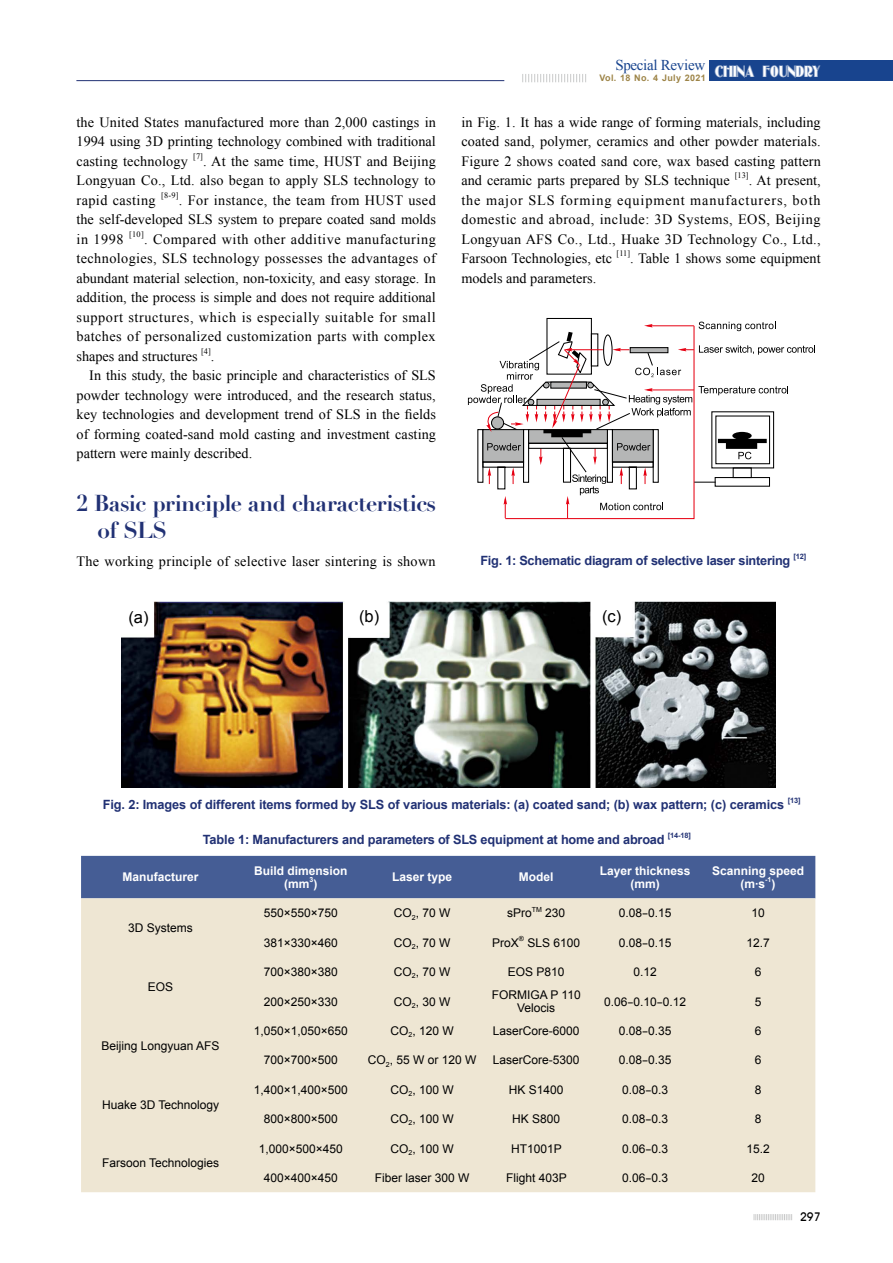
<style>
.page{position:relative;width:893px;height:1263px;background:#fff}
.page>*{position:absolute;margin:0;border:0;box-sizing:border-box;transform-origin:0 0}
.t1{font:700 22.5px/27px "Didot";letter-spacing:-.025em;color:#213174}
.t2{font:16.5px "Arial";color:#000}
.t3{font:15.6px "Oldgate Lane Outline";color:#fff}
.t4{font:15px "Times New Roman";letter-spacing:-.02em;color:#18448e}
.t5{font:14.25px/19.5px "Times New Roman";color:#000;text-align:justify}
.t6{font:14.25px "Times New Roman";letter-spacing:.02em;color:#000}
.t7{font:700 12.75px "Arial";letter-spacing:-.01em;color:#213174}
.t8{font:12px/13.5px "Arial";color:#000;text-align:center}
.t9{font:700 12px/13.5px "Arial";color:#fff;text-align:center}
.t10{font:500 12px "Avant Garde IT Cby BT";color:#000}
.t11{font:700 9px "Arial";letter-spacing:.04em;color:#9d8447}
.t12{font:8.25px "Times New Roman";color:#000}
.t13{font:700 7.5px "Arial";letter-spacing:-.02em;color:#213174}
.t14{font:700 7.05px "Arial";color:#fff}
.t15{font:7.05px "Arial";color:#000}
</style>
<div class="page">
<svg style="left:754px;top:1214px;width:38px;height:6px"></svg>
<div style="left:709px;top:60px;width:184px;height:21px;background:#18448e"></div>
<svg style="left:522px;top:74px;width:64px;height:8px"></svg>
<hr style="left:76px;top:80px;width:428px;height:1px;background:#213174">
<img style="left:122px;top:602px;width:653px;height:185px">
<div style="left:126px;top:606px;width:26px;height:25px;background:#fff"></div>
<div style="left:357px;top:605px;width:26px;height:24px;background:#fff"></div>
<div style="left:600px;top:605px;width:26px;height:24px;background:#fff"></div>
<div style="left:81px;top:856px;width:734px;height:42px;background:#455d95"></div>
<div style="left:81px;top:898px;width:734px;height:294px;background:#eee6d3"></div>
<svg style="left:468px;top:318px;width:347px;height:202px"></svg>
<p class="t5" style="left:77px;top:112px;width:361px">the United States manufactured more than 2,000 castings in 1994 using 3D printing technology combined with traditional casting technology</p>
<p class="t12" style="left:193px;top:151px;width:11px">[7]</p>
<p class="t5" style="left:77px;top:151px;width:361px;text-indent:127px">. At the same time, HUST and Beijing Longyuan Co., Ltd. also began to apply SLS technology to rapid casting</p>
<p class="t12" style="left:161px;top:190px;width:19px">[8-9]</p>
<p class="t5" style="left:77px;top:190px;width:361px;text-indent:102px">. For instance, the team from HUST used the self-developed SLS system to prepare coated sand molds in 1998</p>
<p class="t12" style="left:129px;top:229px;width:16px">[10]</p>
<p class="t5" style="left:77px;top:229px;width:361px;text-indent:68px">. Compared with other additive manufacturing technologies, SLS technology possesses the advantages of abundant material selection, non-toxicity, and easy storage. In addition, the process is simple and does not require additional support structures, which is especially suitable for small batches of personalized customization parts with complex shapes and structures</p>
<p class="t12" style="left:201px;top:346px;width:11px">[4]</p>
<p class="t5" style="left:211px;top:346px;width:5px">.</p>
<p class="t5" style="left:89px;top:365px;width:348px">In this study, the basic principle and characteristics of SLS</p>
<p class="t5" style="left:77px;top:385px;width:361px">powder technology were introduced, and the research status,</p>
<p class="t5" style="left:77px;top:404px;width:361px">key technologies and development trend of SLS in the fields</p>
<p class="t5" style="left:77px;top:424px;width:361px">of forming coated-sand mold casting and investment casting</p>
<p class="t5" style="left:77px;top:443px;width:177px">pattern were mainly described.</p>
<h1 class="t1" style="left:97px;top:490px;width:340px;text-indent:-21px">2 Basic principle and characteristics of SLS</h1>
<p class="t6" style="left:77px;top:551px;width:361px">The working principle of selective laser sintering is shown</p>
<p class="t4" style="left:615px;top:55px;width:91px">Special Review</p>
<p class="t11" style="left:600px;top:72px;width:108px">Vol. 18 No. 4 July 2021</p>
<p class="t3" style="left:715px;top:62px;width:107px">CHINA FOUNDRY</p>
<p class="t5" style="left:461px;top:112px;width:361px">in Fig. 1. It has a wide range of forming materials, including coated sand, polymer, ceramics and other powder materials.<br>Figure 2 shows coated sand core, wax based casting pattern and ceramic parts prepared by SLS technique</p>
<p class="t12" style="left:735px;top:170px;width:15px">[13]</p>
<p class="t5" style="left:461px;top:170px;width:361px;text-indent:287px">. At present, the major SLS forming equipment manufacturers, both domestic and abroad, include: 3D Systems, EOS, Beijing Longyuan AFS Co., Ltd., Huake 3D Technology Co., Ltd., Farsoon Technologies, etc</p>
<p class="t12" style="left:617px;top:248px;width:15px">[11]</p>
<p class="t5" style="left:630px;top:248px;width:192px">. Table 1 shows some equipment</p>
<p class="t5" style="left:461px;top:268px;width:136px">models and parameters.</p>
<p class="t7" style="left:480px;top:552px;width:312px">Fig. 1: Schematic diagram of selective laser sintering</p>
<p class="t13" style="left:794px;top:551px;width:14px">[12]</p>
<p class="t2" style="left:128px;top:607px;width:22px">(a)</p>
<p class="t2" style="left:359px;top:606px;width:22px">(b)</p>
<p class="t2" style="left:602px;top:606px;width:21px">(c)</p>
<p class="t7" style="left:103px;top:796px;width:683px">Fig. 2: Images of different items formed by SLS of various materials: (a) coated sand; (b) wax pattern; (c) ceramics</p>
<p class="t13" style="left:788px;top:796px;width:14px">[13]</p>
<p class="t7" style="left:203px;top:831px;width:463px">Table 1: Manufacturers and parameters of SLS equipment at home and abroad</p>
<p class="t13" style="left:668px;top:831px;width:25px">[14-18]</p>
<p class="t14" style="left:309px;top:875px;width:5px">3</p>
<p class="t9" style="left:392px;top:871px;width:62px">Laser type</p>
<p class="t9" style="left:519px;top:871px;width:36px">Model</p>
<p class="t9" style="left:600px;top:864px;width:92px">Layer thickness (mm)</p>
<p class="t9" style="left:741px;top:864px;width:65px;text-align:left;text-indent:-29px">Scanning speed (m·s</p>
<p class="t9" style="left:123px;top:871px;width:78px">Manufacturer</p>
<p class="t9" style="left:254px;top:864px;width:95px">Build dimension (mm )</p>
<p class="t14" style="left:765px;top:875px;width:8px">-1</p>
<p class="t9" style="left:771px;top:878px;width:5px">)</p>
<p class="t8" style="left:128px;top:921px;width:66px">3D Systems</p>
<p class="t8" style="left:148px;top:980px;width:27px">EOS</p>
<p class="t8" style="left:102px;top:1039px;width:120px">Beijing Longyuan AFS</p>
<p class="t8" style="left:102px;top:1098px;width:119px">Huake 3D Technology</p>
<p class="t8" style="left:102px;top:1156px;width:119px">Farsoon Technologies</p>
<p class="t8" style="left:264px;top:906px;width:76px">550×550×750</p>
<p class="t8" style="left:394px;top:906px;width:58px">CO<sub>2</sub>, 70 W</p>
<p class="t8" style="left:507px;top:906px;width:26px">sPro</p>
<p class="t15" style="left:532px;top:904px;width:12px">TM</p>
<p class="t8" style="left:545px;top:906px;width:22px">230</p>
<p class="t8" style="left:619px;top:906px;width:54px">0.08-0.15</p>
<p class="t8" style="left:751px;top:906px;width:15px">10</p>
<p class="t8" style="left:264px;top:936px;width:76px">381×330×460</p>
<p class="t8" style="left:394px;top:936px;width:58px">CO<sub>2</sub>, 70 W</p>
<p class="t8" style="left:492px;top:936px;width:28px">ProX</p>
<p class="t15" style="left:519px;top:934px;width:7px">®</p>
<p class="t8" style="left:527px;top:936px;width:54px">SLS 6100</p>
<p class="t8" style="left:619px;top:936px;width:54px">0.08-0.15</p>
<p class="t8" style="left:746px;top:936px;width:25px">12.7</p>
<p class="t8" style="left:264px;top:965px;width:76px">700×380×380</p>
<p class="t8" style="left:394px;top:965px;width:58px">CO<sub>2</sub>, 70 W</p>
<p class="t8" style="left:508px;top:965px;width:58px">EOS P810</p>
<p class="t8" style="left:634px;top:965px;width:25px">0.12</p>
<p class="t8" style="left:755px;top:965px;width:8px">6</p>
<p class="t8" style="left:264px;top:995px;width:76px">200×250×330</p>
<p class="t8" style="left:394px;top:995px;width:58px">CO<sub>2</sub>, 30 W</p>
<p class="t8" style="left:492px;top:988px;width:90px">FORMIGA P 110<br>Velocis</p>
<p class="t8" style="left:604px;top:995px;width:84px">0.06-0.10-0.12</p>
<p class="t8" style="left:755px;top:995px;width:8px">5</p>
<p class="t8" style="left:254px;top:1024px;width:96px">1,050×1,050×650</p>
<p class="t8" style="left:390px;top:1024px;width:65px">CO<sub>2</sub>, 120 W</p>
<p class="t8" style="left:493px;top:1024px;width:88px">LaserCore-6000</p>
<p class="t8" style="left:619px;top:1024px;width:54px">0.08-0.35</p>
<p class="t8" style="left:755px;top:1024px;width:8px">6</p>
<p class="t8" style="left:264px;top:1054px;width:76px">700×700×500</p>
<p class="t8" style="left:368px;top:1054px;width:110px">CO<sub>2</sub>, 55 W or 120 W</p>
<p class="t8" style="left:493px;top:1054px;width:88px">LaserCore-5300</p>
<p class="t8" style="left:619px;top:1054px;width:54px">0.08-0.35</p>
<p class="t8" style="left:755px;top:1054px;width:8px">6</p>
<p class="t8" style="left:254px;top:1083px;width:96px">1,400×1,400×500</p>
<p class="t8" style="left:390px;top:1083px;width:65px">CO<sub>2</sub>, 100 W</p>
<p class="t8" style="left:509px;top:1083px;width:56px">HK S1400</p>
<p class="t8" style="left:622px;top:1083px;width:48px">0.08-0.3</p>
<p class="t8" style="left:755px;top:1083px;width:8px">8</p>
<p class="t8" style="left:264px;top:1112px;width:76px">800×800×500</p>
<p class="t8" style="left:390px;top:1112px;width:65px">CO<sub>2</sub>, 100 W</p>
<p class="t8" style="left:512px;top:1112px;width:50px">HK S800</p>
<p class="t8" style="left:622px;top:1112px;width:48px">0.08-0.3</p>
<p class="t8" style="left:755px;top:1112px;width:8px">8</p>
<p class="t8" style="left:259px;top:1142px;width:86px">1,000×500×450</p>
<p class="t8" style="left:390px;top:1142px;width:65px">CO<sub>2</sub>, 100 W</p>
<p class="t8" style="left:511px;top:1142px;width:52px">HT1001P</p>
<p class="t8" style="left:622px;top:1142px;width:48px">0.06-0.3</p>
<p class="t8" style="left:746px;top:1142px;width:25px">15.2</p>
<p class="t8" style="left:264px;top:1171px;width:76px">400×400×450</p>
<p class="t8" style="left:375px;top:1171px;width:96px">Fiber laser 300 W</p>
<p class="t8" style="left:506px;top:1171px;width:62px">Flight 403P</p>
<p class="t8" style="left:622px;top:1171px;width:48px">0.06-0.3</p>
<p class="t8" style="left:751px;top:1171px;width:15px">20</p>
<p class="t10" style="left:800px;top:1209px;width:22px">297</p>
</div>
